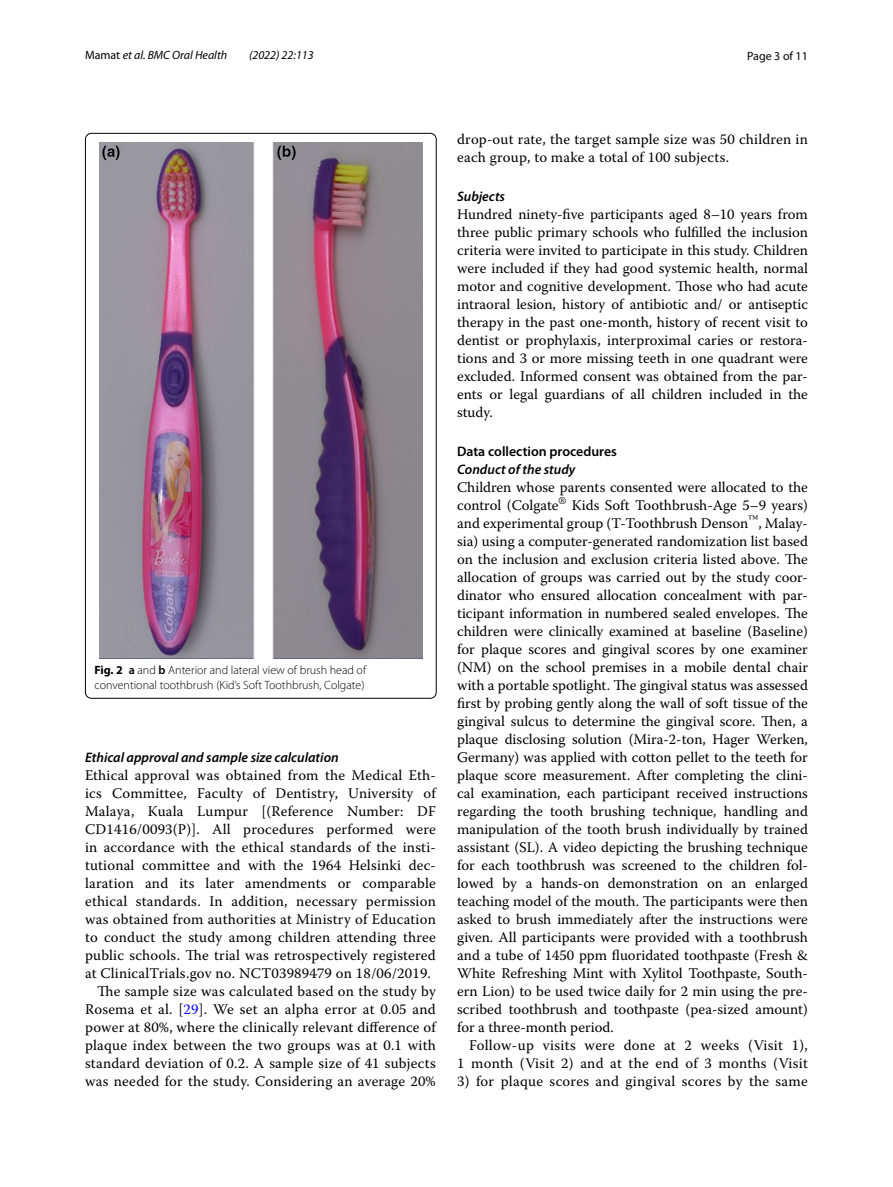
<style>
.page{position:relative;width:893px;height:1187px;background:#fff}
.page>*{position:absolute;margin:0;border:0;box-sizing:border-box;transform-origin:0 0}
.t1{font:14.7px/18px "Warnock Pro";letter-spacing:.015em;color:#000;text-align:justify}
.t2{font:italic 600 13.8px "Myriad Pro";color:#000}
.t3{font:600 13.8px "Myriad Pro";color:#000}
.t4{font:300 12px/15px "Myriad Pro";color:#000}
.t5{font:italic 12px "Myriad Pro";color:#000}
.t6{font:12px "Myriad Pro";color:#000}
.s1{font-style:normal}
.s2{font-weight:700}
.s3{font-weight:600}
.s4{color:#00f}
</style>
<div class="page">
<img style="left:99px;top:142px;width:323px;height:516px">
<p class="t5" style="left:85px;top:48px;width:144px"><span class="s1">Mamat</span> et al. BMC Oral Health</p>
<p class="t5" style="left:249px;top:48px;width:66px">(2022) 22:113</p>
<p class="t6" style="left:747px;top:48px;width:62px">Page 3 of 11</p>
<p class="t4" style="left:94px;top:662px;width:273px"><span class="s2">Fig. 2</span> <span class="s3">a</span> and <span class="s3">b</span> Anterior and lateral view of brush head of conventional toothbrush (Kid’s Soft Toothbrush, Colgate)</p>
<p class="t2" style="left:85px;top:748px;width:255px">Ethical approval and sample size calculation</p>
<p class="t1" style="left:85px;top:765px;width:352px">Ethical approval was obtained from the Medical Eth-</p>
<p class="t1" style="left:85px;top:783px;width:352px">ics Committee, Faculty of Dentistry, University of</p>
<p class="t1" style="left:85px;top:801px;width:352px">Malaya, Kuala Lumpur [(Reference Number: DF</p>
<p class="t1" style="left:85px;top:819px;width:352px">CD1416/0093(P)]. All procedures performed were</p>
<p class="t1" style="left:85px;top:837px;width:352px">in accordance with the ethical standards of the insti-</p>
<p class="t1" style="left:85px;top:855px;width:352px">tutional committee and with the 1964 Helsinki dec-</p>
<p class="t1" style="left:85px;top:873px;width:352px">laration and its later amendments or comparable</p>
<p class="t1" style="left:85px;top:891px;width:352px">ethical standards. In addition, necessary permission</p>
<p class="t1" style="left:85px;top:909px;width:352px">was obtained from authorities at Ministry of Education</p>
<p class="t1" style="left:85px;top:927px;width:352px">to conduct the study among children attending three</p>
<p class="t1" style="left:85px;top:945px;width:352px">public schools. The trial was retrospectively registered</p>
<p class="t1" style="left:85px;top:963px;width:347px">at ClinicalTrials.gov no. NCT03989479 on 18/06/2019.</p>
<p class="t1" style="left:97px;top:981px;width:340px">The sample size was calculated based on the study by</p>
<p class="t1" style="left:85px;top:999px;width:352px">Rosema et al. [<span class="s4">29</span>]. We set an alpha error at 0.05 and</p>
<p class="t1" style="left:85px;top:1017px;width:352px">power at 80%, where the clinically relevant difference of</p>
<p class="t1" style="left:85px;top:1035px;width:352px">plaque index between the two groups was at 0.1 with</p>
<p class="t1" style="left:85px;top:1053px;width:352px">standard deviation of 0.2. A sample size of 41 subjects</p>
<p class="t1" style="left:85px;top:1071px;width:352px">was needed for the study. Considering an average 20%</p>
<p class="t1" style="left:457px;top:130px;width:352px">drop-out rate, the target sample size was 50 children in each group, to make a total of 100 subjects.</p>
<p class="t2" style="left:457px;top:187px;width:49px">Subjects</p>
<p class="t1" style="left:457px;top:204px;width:352px">Hundred ninety-five participants aged 8–10 years from three public primary schools who fulfilled the inclusion criteria were invited to participate in this study. Children were included if they had good systemic health, normal motor and cognitive development. Those who had acute intraoral lesion, history of antibiotic and/ or antiseptic therapy in the past one-month, history of recent visit to dentist or prophylaxis, interproximal caries or restora&shy;tions and 3 or more missing teeth in one quadrant were excluded. Informed consent was obtained from the par&shy;ents or legal guardians of all children included in the study.</p>
<p class="t3" style="left:457px;top:442px;width:161px">Data collection procedures</p>
<p class="t2" style="left:457px;top:460px;width:120px">Conduct of the study</p>
<p class="t1" style="left:457px;top:477px;width:352px">Children whose parents consented were allocated to the control (Colgate<sup>®</sup> Kids Soft Toothbrush-Age 5–9 years) and experimental group (T-Toothbrush Denson<sup>™</sup>, Malay&shy;sia) using a computer-generated randomization list based on the inclusion and exclusion criteria listed above. The allocation of groups was carried out by the study coor&shy;dinator who ensured allocation concealment with par&shy;ticipant information in numbered sealed envelopes. The children were clinically examined at baseline (Baseline) for plaque scores and gingival scores by one examiner (NM) on the school premises in a mobile dental chair with a portable spotlight. The gingival status was assessed first by probing gently along the wall of soft tissue of the gingival sulcus to determine the gingival score. Then, a plaque disclosing solution (Mira-2-ton, Hager Werken, Germany) was applied with cotton pellet to the teeth for plaque score measurement. After completing the clini&shy;cal examination, each participant received instructions regarding the tooth brushing technique, handling and manipulation of the tooth brush individually by trained assistant (SL). A video depicting the brushing technique for each toothbrush was screened to the children fol&shy;lowed by a hands-on demonstration on an enlarged teaching model of the mouth. The participants were then asked to brush immediately after the instructions were given. All participants were provided with a toothbrush and a tube of 1450 ppm fluoridated toothpaste (Fresh &amp; White Refreshing Mint with Xylitol Toothpaste, South&shy;ern Lion) to be used twice daily for 2 min using the pre&shy;scribed toothbrush and toothpaste (pea-sized amount) for a three-month period.</p>
<p class="t1" style="left:457px;top:1035px;width:352px;text-align:right">Follow-up visits were done at 2 weeks (Visit 1),<br>1 month (Visit 2) and at the end of 3 months (Visit</p>
<p class="t1" style="left:457px;top:1071px;width:352px">3) for plaque scores and gingival scores by the same</p>
</div>
